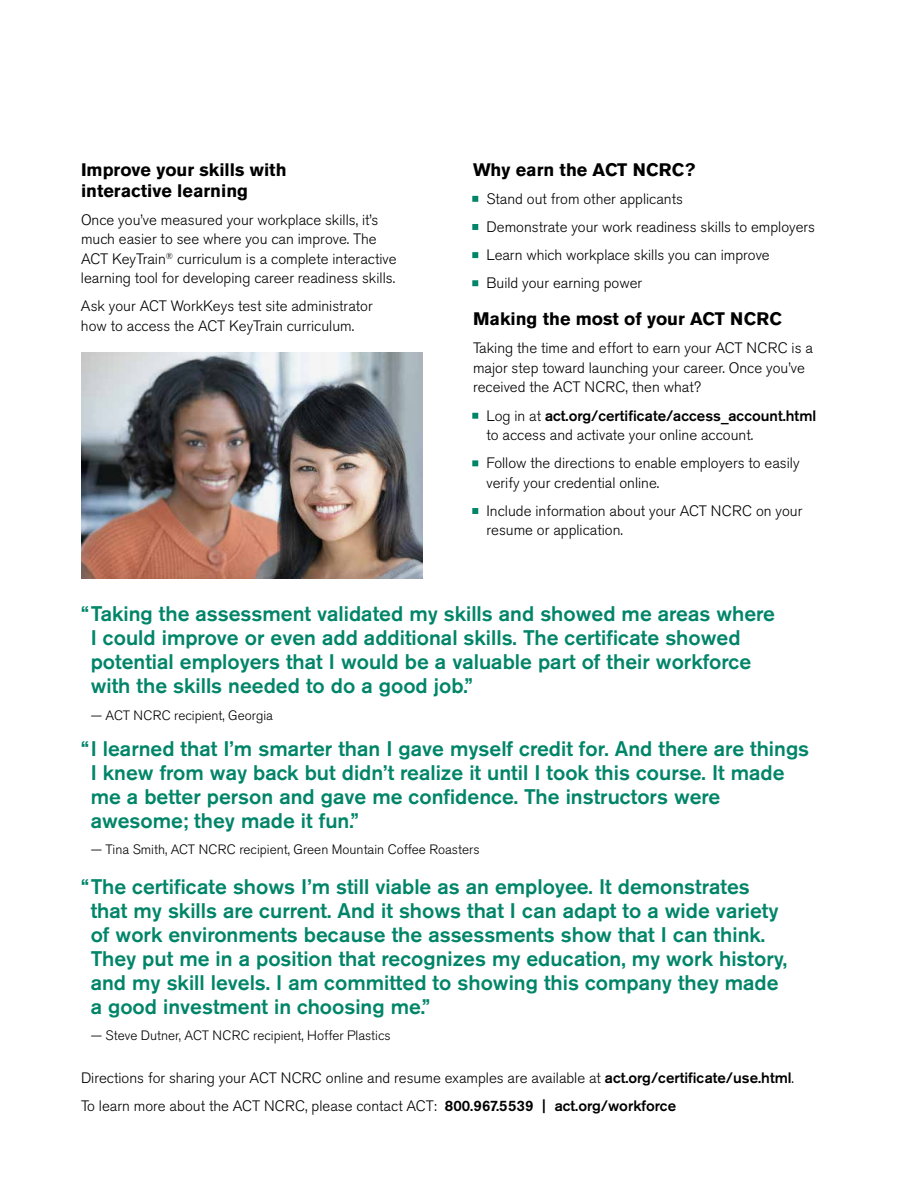
<style>
.page{position:relative;width:918px;height:1188px;background:#fff}
.page>*{position:absolute;margin:0;border:0;box-sizing:border-box;transform-origin:0 0}
.t1{font:500 21px/24px "Akzidenz Grotesk Std";color:#008569}
.t2{font:700 18px/21px "Akzidenz Grotesk Std";color:#000}
.t3{font:300 15px/19.5px "Akzidenz Grotesk Std";color:#000}
.t4{font:300 13.5px "Akzidenz Grotesk Std";color:#000}
.s1{font-size:13.5px;color:#008569}
.s2{font-weight:500}
</style>
<div class="page">
<svg style="left:472px;top:196px;width:6px;height:6px"></svg>
<svg style="left:472px;top:224px;width:6px;height:6px"></svg>
<svg style="left:472px;top:252px;width:6px;height:6px"></svg>
<svg style="left:472px;top:280px;width:6px;height:6px"></svg>
<svg style="left:472px;top:413px;width:6px;height:6px"></svg>
<svg style="left:472px;top:460px;width:6px;height:6px"></svg>
<svg style="left:472px;top:508px;width:6px;height:6px"></svg>
<img style="left:81px;top:352px;width:342px;height:227px">
<p class="t2" style="left:81px;top:159px;width:207px">Improve your skills with interactive learning</p>
<p class="t3" style="left:81px;top:210px;width:317px">Once you’ve measured your workplace skills, it’s much easier to see where you can improve. The ACT KeyTrain<sup>®</sup> curriculum is a complete interactive learning tool for developing career readiness skills.</p>
<p class="t3" style="left:81px;top:297px;width:293px">Ask your ACT WorkKeys test site administrator how to access the ACT KeyTrain curriculum.</p>
<p class="t2" style="left:473px;top:159px;width:224px">Why earn the ACT NCRC?</p>
<p class="t3" style="left:473px;top:189px;width:211px"><span class="s1">•</span> Stand out from other applicants</p>
<p class="t3" style="left:473px;top:217px;width:344px"><span class="s1">•</span> Demonstrate your work readiness skills to employers</p>
<p class="t3" style="left:473px;top:245px;width:298px"><span class="s1">•</span> Learn which workplace skills you can improve</p>
<p class="t3" style="left:473px;top:273px;width:171px"><span class="s1">•</span> Build your earning power</p>
<p class="t2" style="left:473px;top:308px;width:311px">Making the most of your ACT NCRC</p>
<p class="t3" style="left:473px;top:339px;width:341px">Taking the time and effort to earn your ACT NCRC is a major step toward launching your career. Once you’ve received the ACT NCRC, then what?</p>
<p class="t3" style="left:487px;top:406px;width:331px;text-indent:-14px"><span class="s1">•</span> Log in at <span class="s2">act.org/certificate/access_account.html </span>to access and activate your online account.</p>
<p class="t3" style="left:487px;top:454px;width:315px;text-indent:-13px"><span class="s1">•</span> Follow the directions to enable employers to easily verify your credential online.</p>
<p class="t3" style="left:487px;top:501px;width:317px;text-indent:-14px"><span class="s1">•</span> Include information about your ACT NCRC on your resume or application.</p>
<p class="t1" style="left:91px;top:601px;width:686px;text-indent:-10px">“Taking the assessment validated my skills and showed me areas where I could improve or even add additional skills. The certificate showed potential employers that I would be a valuable part of their workforce with the skills needed to do a good job.”</p>
<p class="t4" style="left:91px;top:707px;width:184px">— ACT NCRC recipient, Georgia</p>
<p class="t1" style="left:91px;top:736px;width:720px;text-indent:-10px">“I learned that I’m smarter than I gave myself credit for. And there are things I knew from way back but didn’t realize it until I took this course. It made me a better person and gave me confidence. The instructors were awesome; they made it fun.”</p>
<p class="t4" style="left:91px;top:842px;width:390px">— Tina Smith, ACT NCRC recipient, Green Mountain Coffee Roasters</p>
<p class="t1" style="left:91px;top:874px;width:698px;text-indent:-10px">“The certificate shows I’m still viable as an employee. It demonstrates that my skills are current. And it shows that I can adapt to a wide variety of work environments because the assessments show that I can think.<br>They put me in a position that recognizes my education, my work history, and my skill levels. I am committed to showing this company they made a good investment in choosing me.”</p>
<p class="t4" style="left:91px;top:1028px;width:301px">— Steve Dutner, ACT NCRC recipient, Hoffer Plastics</p>
<p class="t3" style="left:81px;top:1064px;width:715px;line-height:28.2px">Directions for sharing your ACT NCRC online and resume examples are available at <span class="s2">act.org/certificate/use.html</span>.<br>To learn more about the ACT NCRC, please contact ACT: <span class="s2">800.967.5539 | act.org/workforce</span></p>
</div>
